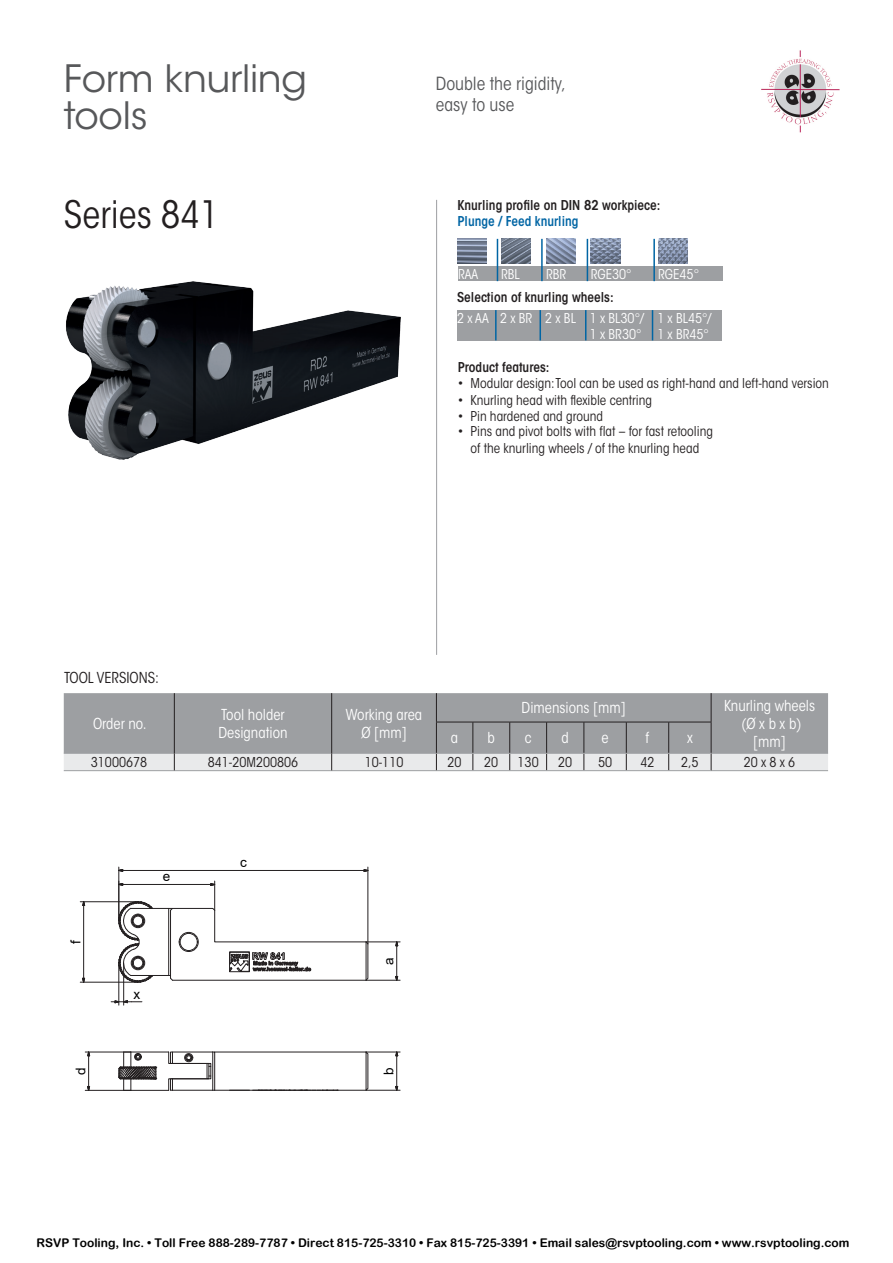
<style>
.page{position:relative;width:893px;height:1263px;background:#fff}
.page>*{position:absolute;margin:0;border:0;box-sizing:border-box;transform-origin:0 0}
.t1{font:37.5px "ITC Avant Garde Std";letter-spacing:-.005em;color:#57585a}
.Cond_Demi_schwarz{font:condensed 37.5px "ITC Avant Garde Std";color:#231f20}
.Werkzeughalter_nr{font:condensed 18px "ITC Avant Garde Std";color:#57585a}
.Tabelle_weiß_book{font:condensed 15px/18px "ITC Avant Garde Std";color:#fff;text-align:center}
.Werkzeughalter_nr-2{font:condensed 15px "ITC Avant Garde Std";color:#231f20}
.Tabelle_schwarz{font:condensed 13.5px/16.5px "ITC Avant Garde Std";color:#231f20;text-align:center}
.Produktseite_schwarz{font:600 condensed 13.5px "ITC Avant Garde Std";color:#231f20}
.Rändelprofil{font:condensed 13.5px "ITC Avant Garde Std";color:#fff}
.Produktseite_schwarz-2{font:600 condensed 13.5px "ITC Avant Garde Std";color:#0065a4}
.t2{font:13.5px "Arial";color:#000}
.t3{font:12px "Arial Rounded MT Bold";color:#000}
</style>
<div class="page">
<img style="left:66px;top:281px;width:335px;height:179px">
<div style="left:457px;top:310px;width:264px;height:30px;background:#9d9fa2"></div>
<hr style="left:495px;top:310px;width:2px;height:30px;background:#0065a4">
<hr style="left:539px;top:310px;width:2px;height:30px;background:#0065a4">
<hr style="left:585px;top:310px;width:1px;height:30px;background:#0065a4">
<hr style="left:652px;top:310px;width:1px;height:30px;background:#0065a4">
<div style="left:64px;top:693px;width:764px;height:60px;background:#9d9fa2"></div>
<svg style="left:711px;top:693px;width:1px;height:29px"></svg>
<hr style="left:711px;top:722px;width:1px;height:31px;background:#231f20">
<svg style="left:436px;top:693px;width:1px;height:29px"></svg>
<hr style="left:436px;top:722px;width:37px;height:1px;background:#231f20">
<hr style="left:436px;top:722px;width:1px;height:31px;background:#231f20">
<hr style="left:473px;top:722px;width:37px;height:1px;background:#231f20">
<hr style="left:473px;top:722px;width:1px;height:31px;background:#231f20">
<hr style="left:510px;top:722px;width:37px;height:1px;background:#231f20">
<hr style="left:509px;top:722px;width:1px;height:31px;background:#231f20">
<hr style="left:547px;top:722px;width:37px;height:1px;background:#231f20">
<hr style="left:546px;top:722px;width:1px;height:31px;background:#231f20">
<hr style="left:584px;top:722px;width:42px;height:1px;background:#231f20">
<hr style="left:584px;top:722px;width:1px;height:31px;background:#231f20">
<hr style="left:626px;top:722px;width:43px;height:1px;background:#231f20">
<hr style="left:626px;top:722px;width:1px;height:31px;background:#231f20">
<hr style="left:669px;top:722px;width:42px;height:1px;background:#231f20">
<hr style="left:668px;top:722px;width:1px;height:31px;background:#231f20">
<svg style="left:174px;top:693px;width:1px;height:29px"></svg>
<hr style="left:174px;top:722px;width:1px;height:31px;background:#231f20">
<svg style="left:331px;top:693px;width:1px;height:29px"></svg>
<hr style="left:331px;top:722px;width:1px;height:31px;background:#231f20">
<svg style="left:64px;top:753px;width:764px;height:18px;background:#dfe0e1"></svg>
<div style="left:179px;top:932px;width:19px;height:20px;border:1px solid #231f20;border-radius:50%"></div>
<hr style="left:172px;top:980px;width:194px;height:1px;background:#231f20">
<hr style="left:169px;top:908px;width:44px;height:1px;background:#231f20">
<svg style="left:168px;top:908px;width:5px;height:73px"></svg>
<hr style="left:131px;top:975px;width:38px;height:1px;background:#231f20">
<hr style="left:131px;top:908px;width:38px;height:1px;background:#231f20">
<div style="left:180px;top:933px;width:17px;height:18px;border:1px solid #231f20;border-radius:50%"></div>
<svg style="left:118px;top:901px;width:35px;height:82px"></svg>
<svg style="left:366px;top:1051px;width:2px;height:39px"></svg>
<hr style="left:215px;top:1090px;width:151px;height:1px;background:#231f20">
<hr style="left:215px;top:1052px;width:151px;height:1px;background:#231f20">
<hr style="left:131px;top:1090px;width:38px;height:1px;background:#231f20">
<hr style="left:131px;top:1052px;width:38px;height:1px;background:#231f20">
<svg style="left:168px;top:1052px;width:47px;height:39px"></svg>
<svg style="left:112px;top:1052px;width:45px;height:39px"></svg>
<hr style="left:396px;top:946px;width:1px;height:30px;background:#231f20">
<hr style="left:366px;top:942px;width:34px;height:1px;background:#231f20">
<hr style="left:366px;top:980px;width:34px;height:1px;background:#231f20">
<hr style="left:396px;top:1056px;width:1px;height:30px;background:#231f20">
<hr style="left:366px;top:1052px;width:34px;height:1px;background:#231f20">
<hr style="left:366px;top:1090px;width:34px;height:1px;background:#231f20">
<hr style="left:123px;top:884px;width:88px;height:1px;background:#231f20">
<svg style="left:211px;top:881px;width:157px;height:100px"></svg>
<hr style="left:123px;top:870px;width:241px;height:1px;background:#231f20">
<hr style="left:119px;top:867px;width:1px;height:54px;background:#231f20">
<hr style="left:368px;top:867px;width:1px;height:77px;background:#231f20">
<hr style="left:83px;top:905px;width:1px;height:73px;background:#231f20">
<hr style="left:80px;top:982px;width:57px;height:1px;background:#231f20">
<hr style="left:80px;top:901px;width:59px;height:1px;background:#231f20">
<hr style="left:88px;top:1056px;width:1px;height:30px;background:#231f20">
<hr style="left:85px;top:1052px;width:46px;height:1px;background:#231f20">
<hr style="left:85px;top:1090px;width:46px;height:1px;background:#231f20">
<hr style="left:123px;top:963px;width:1px;height:42px;background:#231f20">
<hr style="left:119px;top:962px;width:1px;height:43px;background:#231f20">
<svg style="left:111px;top:1001px;width:31px;height:2px"></svg>
<hr style="left:436px;top:200px;width:1px;height:455px;background:#9d9fa2">
<img style="left:591px;top:239px;width:30px;height:24px">
<div style="left:458px;top:266px;width:264px;height:15px;background:#9d9fa2"></div>
<hr style="left:497px;top:239px;width:1px;height:42px;background:#0065a4">
<hr style="left:541px;top:239px;width:2px;height:42px;background:#0065a4">
<hr style="left:587px;top:239px;width:1px;height:42px;background:#0065a4">
<hr style="left:653px;top:239px;width:2px;height:42px;background:#0065a4">
<img style="left:658px;top:239px;width:30px;height:24px">
<img style="left:457px;top:239px;width:30px;height:24px">
<img style="left:546px;top:239px;width:30px;height:24px">
<img style="left:501px;top:239px;width:30px;height:24px">
<img style="left:761px;top:50px;width:79px;height:83px">
<p class="t1" style="left:64px;top:55px;width:245px">Form knurling</p>
<p class="t1" style="left:64px;top:93px;width:85px">tools</p>
<p class="Cond_Demi_schwarz" style="left:64px;top:191px;width:157px">Series 841</p>
<p class="Werkzeughalter_nr" style="left:436px;top:73px;width:131px">Double the rigidity,</p>
<p class="Werkzeughalter_nr" style="left:436px;top:94px;width:80px">easy to use</p>
<p class="Produktseite_schwarz" style="left:457px;top:197px;width:205px">Knurling profile on DIN 82 workpiece:</p>
<p class="Produktseite_schwarz-2" style="left:457px;top:213px;width:123px">Plunge / Feed knurling</p>
<p class="Rändelprofil" style="left:458px;top:266px;width:22px">RAA</p>
<p class="Rändelprofil" style="left:501px;top:266px;width:20px">RBL</p>
<p class="Rändelprofil" style="left:546px;top:266px;width:22px">RBR</p>
<p class="Rändelprofil" style="left:591px;top:266px;width:42px">RGE30°</p>
<p class="Rändelprofil" style="left:658px;top:266px;width:42px">RGE45°</p>
<p class="Produktseite_schwarz" style="left:457px;top:288px;width:158px">Selection of knurling wheels:</p>
<p class="Rändelprofil" style="left:457px;top:310px;width:33px">2 x AA</p>
<p class="Rändelprofil" style="left:500px;top:310px;width:34px">2 x BR</p>
<p class="Rändelprofil" style="left:545px;top:310px;width:32px">2 x BL</p>
<p class="Rändelprofil" style="left:590px;top:310px;width:56px">1 x BL30°/</p>
<p class="Rändelprofil" style="left:590px;top:326px;width:53px">1 x BR30°</p>
<p class="Rändelprofil" style="left:657px;top:310px;width:56px">1 x BL45°/</p>
<p class="Rändelprofil" style="left:657px;top:326px;width:53px">1 x BR45°</p>
<p class="Tabelle_schwarz" style="left:458px;top:375px;width:373px">• Modular design: Tool can be used as right-hand and left-hand version</p>
<p class="Tabelle_schwarz" style="left:458px;top:392px;width:196px">• Knurling head with flexible centring</p>
<p class="Tabelle_schwarz" style="left:458px;top:408px;width:147px">• Pin hardened and ground</p>
<p class="Tabelle_schwarz" style="left:458px;top:423px;width:257px">• Pins and pivot bolts with flat – for fast retooling of the knurling wheels / of the knurling head</p>
<p class="Produktseite_schwarz" style="left:458px;top:359px;width:93px">Product features:</p>
<p class="Werkzeughalter_nr-2" style="left:64px;top:668px;width:97px">TOOL VERSIONS:</p>
<p class="Tabelle_weiß_book" style="left:93px;top:714px;width:55px">Order no.</p>
<p class="Tabelle_weiß_book" style="left:221px;top:705px;width:65px">Tool holder</p>
<p class="Tabelle_weiß_book" style="left:218px;top:723px;width:71px">Designation</p>
<p class="Tabelle_weiß_book" style="left:346px;top:705px;width:78px">Working area</p>
<p class="Tabelle_weiß_book" style="left:361px;top:723px;width:47px">Ø [mm]</p>
<p class="Tabelle_weiß_book" style="left:522px;top:699px;width:106px">Dimensions [mm]</p>
<p class="Tabelle_weiß_book" style="left:724px;top:696px;width:93px">Knurling wheels (Ø x b x b)</p>
<p class="Tabelle_weiß_book" style="left:525px;top:729px;width:8px">c</p>
<p class="Tabelle_weiß_book" style="left:562px;top:729px;width:9px">d</p>
<p class="Tabelle_weiß_book" style="left:601px;top:729px;width:9px">e</p>
<p class="Tabelle_weiß_book" style="left:646px;top:729px;width:5px">f</p>
<p class="Tabelle_weiß_book" style="left:687px;top:729px;width:7px">x</p>
<p class="Tabelle_weiß_book" style="left:451px;top:729px;width:9px">a</p>
<p class="Tabelle_weiß_book" style="left:488px;top:729px;width:9px">b</p>
<p class="Tabelle_weiß_book" style="left:753px;top:732px;width:34px">[mm]</p>
<p class="Tabelle_schwarz" style="left:91px;top:754px;width:58px">31000678</p>
<p class="Tabelle_schwarz" style="left:208px;top:754px;width:92px">841-20M200806</p>
<p class="Tabelle_schwarz" style="left:365px;top:754px;width:40px">10-110</p>
<p class="Tabelle_schwarz" style="left:448px;top:754px;width:16px">20</p>
<p class="Tabelle_schwarz" style="left:484px;top:754px;width:16px">20</p>
<p class="Tabelle_schwarz" style="left:518px;top:754px;width:23px">130</p>
<p class="Tabelle_schwarz" style="left:558px;top:754px;width:16px">20</p>
<p class="Tabelle_schwarz" style="left:598px;top:754px;width:16px">50</p>
<p class="Tabelle_schwarz" style="left:640px;top:754px;width:16px">42</p>
<p class="Tabelle_schwarz" style="left:681px;top:754px;width:19px">2,5</p>
<p class="Tabelle_schwarz" style="left:744px;top:754px;width:53px">20 x 8 x 6</p>
<p class="t2" style="left:67px;top:944px;width:6px;rotate:-90deg">f</p>
<p class="t2" style="left:71px;top:1075px;width:9px;rotate:-90deg">d</p>
<p class="t2" style="left:163px;top:867px;width:9px">e</p>
<p class="t2" style="left:134px;top:985px;width:8px">x</p>
<p class="t2" style="left:240px;top:853px;width:8px">c</p>
<p class="t2" style="left:379px;top:965px;width:9px;rotate:-90deg">a</p>
<p class="t2" style="left:379px;top:1075px;width:9px;rotate:-90deg">b</p>
<p class="t3" style="left:36px;top:1236px;width:814px">RSVP Tooling, Inc. • Toll Free 888-289-7787 • Direct 815-725-3310 • Fax 815-725-3391 • Email sales@rsvptooling.com • www.rsvptooling.com</p>
</div>
